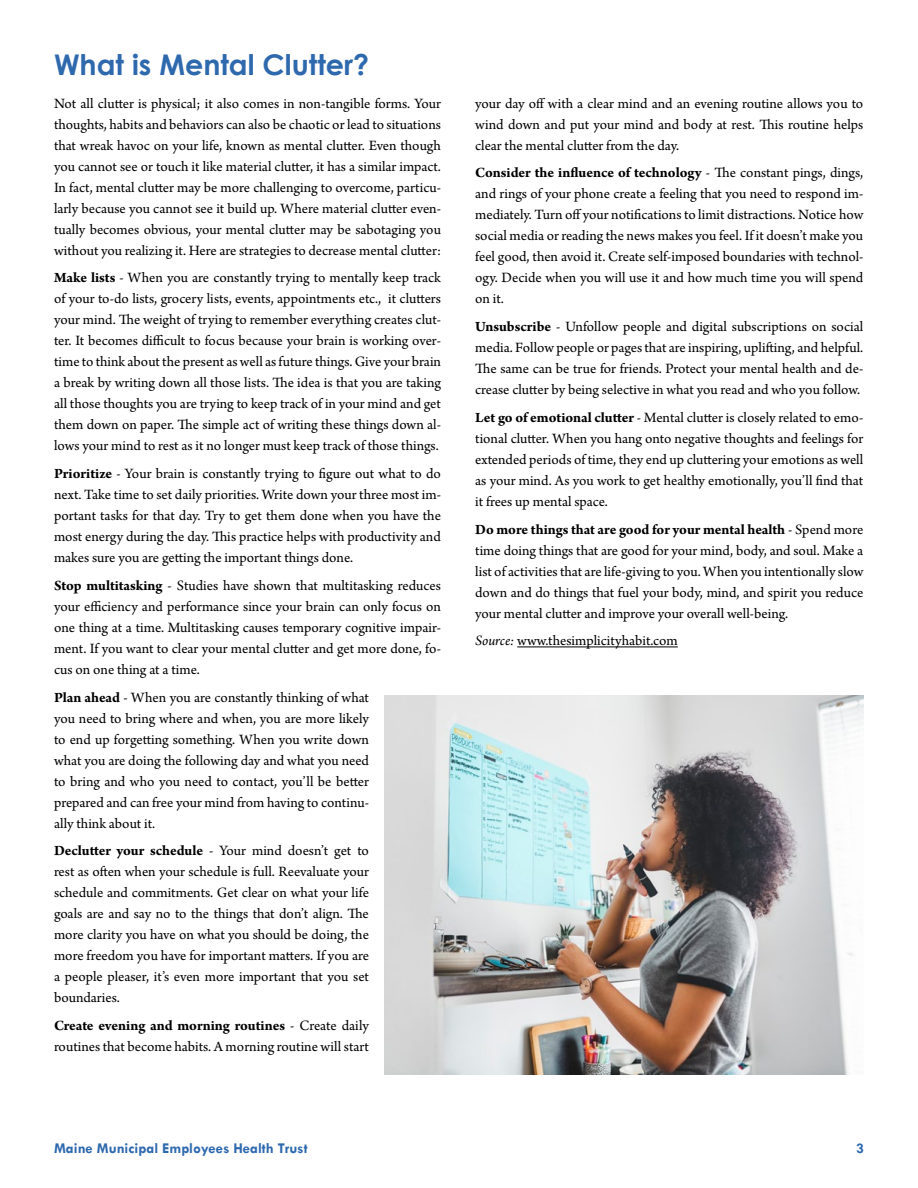
<style>
.page{position:relative;width:918px;height:1188px;background:#fff}
.page>*{position:absolute;margin:0;border:0;box-sizing:border-box;transform-origin:0 0}
.Headline-MMEHT_NL{font:700 28.5px "Century Gothic";color:#2e69ae}
.Body_Text-MMEHT_NL{font:15px/21px "Arno Pro";color:#000;text-align:justify}
.t1{font:700 15px "Tw Cen";color:#2e69ae}
.s1{font-weight:700}
.s2{font-style:italic}
</style>
<div class="page">
<hr style="left:517px;top:647px;width:161px;height:1px;background:#000">
<img style="left:384px;top:696px;width:480px;height:378px">
<p class="Headline-MMEHT_NL" style="left:54px;top:43px;width:317px">What is Mental Clutter?</p>
<p class="Body_Text-MMEHT_NL" style="left:54px;top:93px;width:389px">Not all clutter is physical; it also comes in non-tangible forms. Your thoughts, habits and behaviors can also be chaotic or lead to situations that wreak havoc on your life, known as mental clutter. Even though you cannot see or touch it like material clutter, it has a similar impact.<br>In fact, mental clutter may be more challenging to overcome, particu&shy;larly because you cannot see it build up. Where material clutter even&shy;tually becomes obvious, your mental clutter may be sabotaging you without you realizing it. Here are strategies to decrease mental clutter:</p>
<p class="Body_Text-MMEHT_NL" style="left:54px;top:268px;width:389px"><span class="s1">Make lists</span> - When you are constantly trying to mentally keep track of your to-do lists, grocery lists, events, appointments etc., it clutters your mind. The weight of trying to remember everything creates clut&shy;ter. It becomes difficult to focus because your brain is working over&shy;time to think about the present as well as future things. Give your brain a break by writing down all those lists. The idea is that you are taking all those thoughts you are trying to keep track of in your mind and get them down on paper. The simple act of writing these things down al&shy;lows your mind to rest as it no longer must keep track of those things.</p>
<p class="Body_Text-MMEHT_NL" style="left:54px;top:464px;width:389px"><span class="s1">Prioritize</span> - Your brain is constantly trying to figure out what to do next. Take time to set daily priorities. Write down your three most im&shy;portant tasks for that day. Try to get them done when you have the most energy during the day. This practice helps with productivity and makes sure you are getting the important things done.</p>
<p class="Body_Text-MMEHT_NL" style="left:54px;top:576px;width:389px"><span class="s1">Stop multitasking</span> - Studies have shown that multitasking reduces your efficiency and performance since your brain can only focus on one thing at a time. Multitasking causes temporary cognitive impair&shy;ment. If you want to clear your mental clutter and get more done, fo&shy;cus on one thing at a time.</p>
<p class="Body_Text-MMEHT_NL" style="left:54px;top:687px;width:317px"><span class="s1">Plan ahead</span> - When you are constantly thinking of what you need to bring where and when, you are more likely to end up forgetting something. When you write down what you are doing the following day and what you need to bring and who you need to contact, you’ll be better prepared and can free your mind from having to continu&shy;ally think about it.</p>
<p class="Body_Text-MMEHT_NL" style="left:54px;top:841px;width:317px"><span class="s1">Declutter your schedule</span> - Your mind doesn’t get to rest as often when your schedule is full. Reevaluate your schedule and commitments. Get clear on what your life goals are and say no to the things that don’t align. The more clarity you have on what you should be doing, the more freedom you have for important matters. If you are a people pleaser, it’s even more important that you set boundaries.</p>
<p class="Body_Text-MMEHT_NL" style="left:54px;top:1016px;width:317px"><span class="s1">Create evening and morning routines</span> - Create daily routines that become habits. A morning routine will start</p>
<p class="Body_Text-MMEHT_NL" style="left:475px;top:93px;width:390px">your day off with a clear mind and an evening routine allows you to wind down and put your mind and body at rest. This routine helps clear the mental clutter from the day.</p>
<p class="Body_Text-MMEHT_NL" style="left:475px;top:163px;width:390px"><span class="s1">Consider the influence of technology</span> - The constant pings, dings, and rings of your phone create a feeling that you need to respond im&shy;mediately. Turn off your notifications to limit distractions. Notice how social media or reading the news makes you feel. If it doesn’t make you feel good, then avoid it. Create self-imposed boundaries with technol&shy;ogy. Decide when you will use it and how much time you will spend on it.</p>
<p class="Body_Text-MMEHT_NL" style="left:475px;top:317px;width:390px"><span class="s1">Unsubscribe</span> - Unfollow people and digital subscriptions on social media. Follow people or pages that are inspiring, uplifting, and helpful.<br>The same can be true for friends. Protect your mental health and de&shy;crease clutter by being selective in what you read and who you follow.</p>
<p class="Body_Text-MMEHT_NL" style="left:475px;top:408px;width:390px"><span class="s1">Let go of emotional clutter</span> - Mental clutter is closely related to emo&shy;tional clutter. When you hang onto negative thoughts and feelings for extended periods of time, they end up cluttering your emotions as well as your mind. As you work to get healthy emotionally, you’ll find that it frees up mental space.</p>
<p class="Body_Text-MMEHT_NL" style="left:475px;top:519px;width:390px"><span class="s1">Do more things that are good for your mental health</span> - Spend more time doing things that are good for your mind, body, and soul. Make a list of activities that are life-giving to you. When you intentionally slow down and do things that fuel your body, mind, and spirit you reduce your mental clutter and improve your overall well-being.</p>
<p class="Body_Text-MMEHT_NL" style="left:475px;top:631px;width:204px"><span class="s2">Source:</span> www.thesimplicityhabit.com</p>
<p class="t1" style="left:54px;top:1139px;width:255px">Maine Municipal Employees Health Trust</p>
<p class="t1" style="left:856px;top:1139px;width:9px">3</p>
</div>
